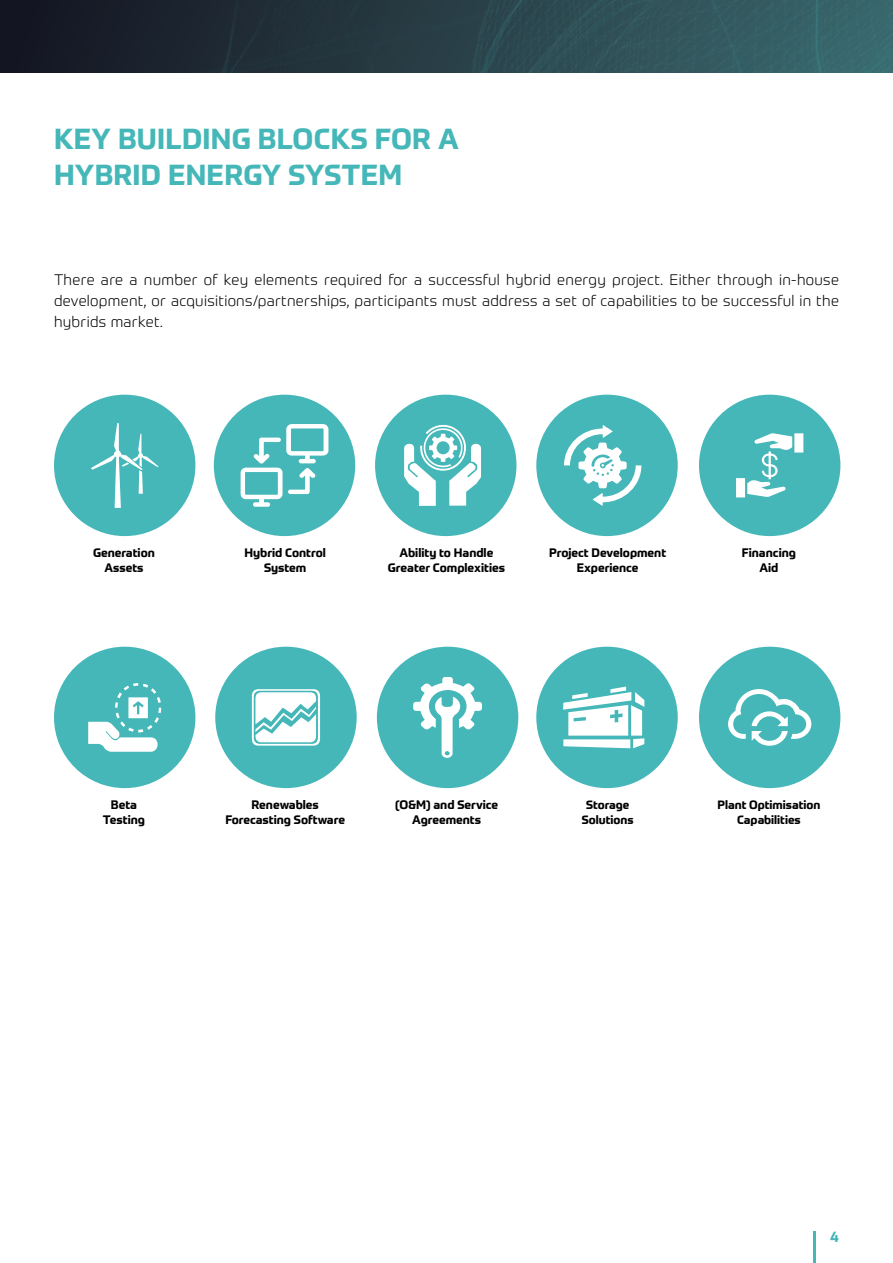
<style>
.page{position:relative;width:893px;height:1263px;background:#fff}
.page>*{position:absolute;margin:0;border:0;box-sizing:border-box;transform-origin:0 0}
.t1{font:700 28.5px/36px "Prometo";letter-spacing:.01em;color:#45b7b8}
.t2{font:300 15px/21px "Prometo W04";letter-spacing:.02em;color:#000;text-align:justify}
.t3{font:700 15px "Prometo W02";color:#45b7b8}
.t4{font:700 12px/15px "Prometo W02";color:#000;text-align:center}
.t5{font:700 11.7px/14.7px "Prometo W02";color:#000;text-align:center}
</style>
<div class="page">
<img style="left:0;top:0;width:893px;height:73px">
<div style="left:699px;top:647px;width:141px;height:141px;background:#45b7b8;border-radius:50%"></div>
<svg style="left:728px;top:689px;width:83px;height:57px"></svg>
<div style="left:536px;top:647px;width:142px;height:141px;background:#45b7b8;border-radius:50%"></div>
<svg style="left:563px;top:686px;width:81px;height:62px"></svg>
<div style="left:377px;top:647px;width:141px;height:141px;background:#45b7b8;border-radius:50%"></div>
<svg style="left:413px;top:677px;width:69px;height:81px"></svg>
<div style="left:215px;top:647px;width:142px;height:141px;background:#45b7b8;border-radius:50%"></div>
<svg style="left:252px;top:689px;width:68px;height:57px"></svg>
<div style="left:54px;top:647px;width:141px;height:141px;background:#45b7b8;border-radius:50%"></div>
<svg style="left:88px;top:683px;width:73px;height:69px"></svg>
<div style="left:54px;top:395px;width:141px;height:141px;background:#45b7b8;border-radius:50%"></div>
<svg style="left:91px;top:423px;width:67px;height:85px"></svg>
<div style="left:214px;top:395px;width:141px;height:141px;background:#45b7b8;border-radius:50%"></div>
<svg style="left:240px;top:424px;width:88px;height:83px"></svg>
<div style="left:536px;top:395px;width:142px;height:141px;background:#45b7b8;border-radius:50%"></div>
<svg style="left:564px;top:425px;width:77px;height:81px"></svg>
<div style="left:699px;top:395px;width:141px;height:141px;background:#45b7b8;border-radius:50%"></div>
<svg style="left:736px;top:433px;width:67px;height:64px"></svg>
<div style="left:375px;top:395px;width:141px;height:141px;background:#45b7b8;border-radius:50%"></div>
<svg style="left:404px;top:424px;width:77px;height:82px"></svg>
<hr style="left:813px;top:1231px;width:3px;height:32px;background:#45b7b8">
<h1 class="t1" style="left:54px;top:121px;width:406px">KEY BUILDING BLOCKS FOR A<br>HYBRID ENERGY SYSTEM</h1>
<p class="t2" style="left:54px;top:269px;width:786px">There are a number of key elements required for a successful hybrid energy project. Either through in-house development, or acquisitions/partnerships, participants must address a set of capabilities to be successful in the hybrids market.</p>
<p class="t4" style="left:93px;top:546px;width:63px">Generation<br>Assets</p>
<p class="t4" style="left:742px;top:546px;width:56px">Financing<br>Aid</p>
<p class="t4" style="left:245px;top:546px;width:83px">Hybrid Control<br>System</p>
<p class="t4" style="left:388px;top:546px;width:119px">Ability to Handle<br>Greater Complexities</p>
<p class="t4" style="left:549px;top:546px;width:119px">Project Development<br>Experience</p>
<p class="t4" style="left:225px;top:798px;width:121px">Renewables<br>Forecasting Software</p>
<p class="t5" style="left:717px;top:798px;width:104px">Plant Optimisation<br>Capabilities</p>
<p class="t4" style="left:395px;top:798px;width:105px">(O&amp;M) and Service<br>Agreements</p>
<p class="t4" style="left:103px;top:798px;width:44px">Beta<br>Testing</p>
<p class="t5" style="left:582px;top:798px;width:53px">Storage<br>Solutions</p>
<p class="t3" style="left:830px;top:1227px;width:10px">4</p>
</div>
